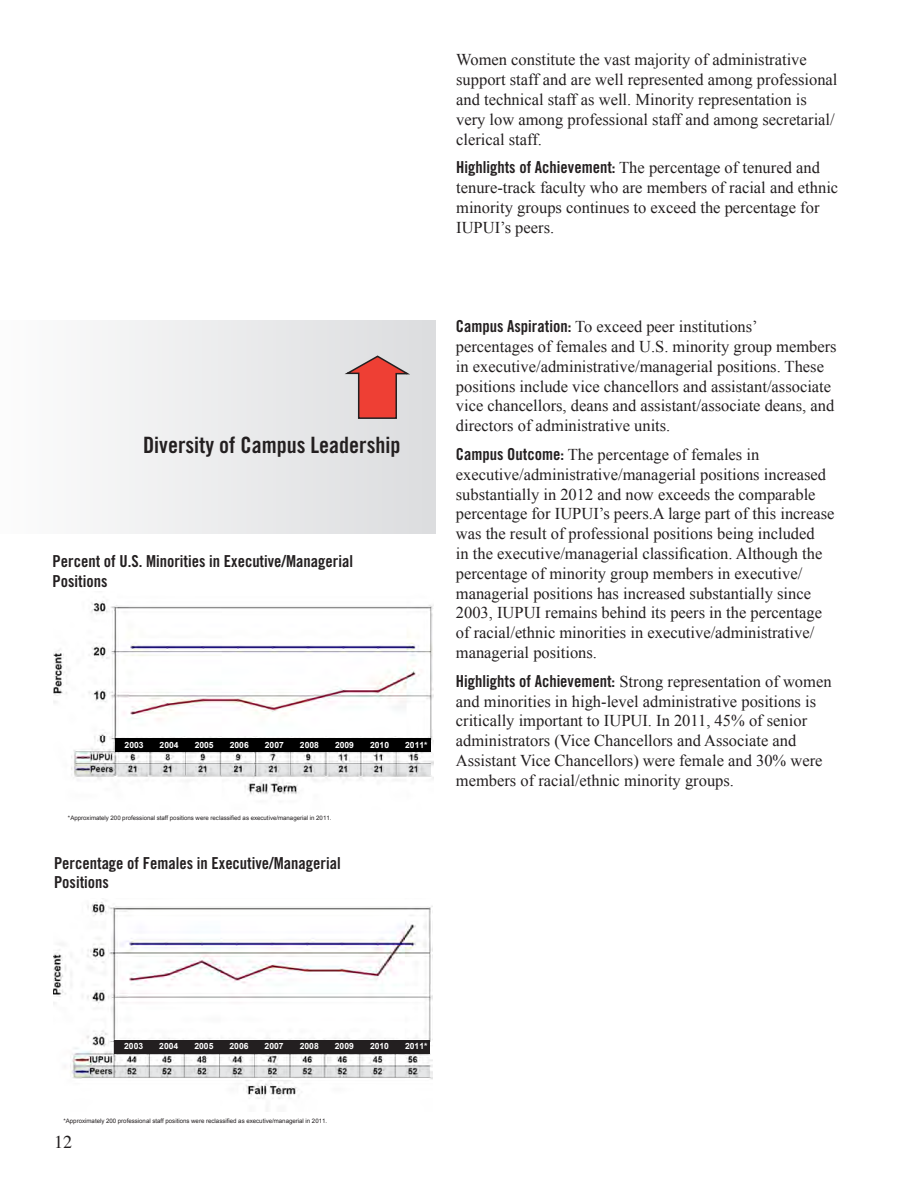
<style>
.page{position:relative;width:918px;height:1188px;background:#fff}
.page>*{position:absolute;margin:0;border:0;box-sizing:border-box;transform-origin:0 0}
.t1{font:22.5px "Trade Gothic LT Std Bd Cn 20";color:#231f20}
.t2{font:22.05px "Arial";color:#231f20}
.t3{font:18px "Times";color:#231f20}
.t4{font:16.5px/19.8px "Times New Roman";color:#231f20}
.t5{font:16.5px/19.8px "Trade Gothic LT Std Bd Cn 20";color:#231f20}
.t6{font:700 8.55px "Arial";color:#fff}
.t7{font:6.15px "Arial";color:#231f20}
.s1{font-family:"Trade Gothic LT Std Bd Cn 20"}
</style>
<div class="page">
<div style="left:0;top:320px;width:436px;height:214px;background:linear-gradient(to right,#fcfcfc,#dcdddf)"></div>
<svg style="left:342px;top:355px;width:71px;height:65px;background:#d88b87"></svg>
<img style="left:54px;top:900px;width:379px;height:199px">
<svg style="left:75px;top:1065px;width:355px;height:11px;background:#c5c6c7"></svg>
<div style="left:115px;top:1040px;width:315px;height:14px;background:#231f20"></div>
<img style="left:53px;top:601px;width:380px;height:195px">
<svg style="left:76px;top:763px;width:354px;height:12px;background:#c9cacb"></svg>
<div style="left:115px;top:739px;width:316px;height:13px;background:#000"></div>
<p class="t4" style="left:456px;top:50px;width:383px">Women constitute the vast majority of administrative support staff and are well represented among professional and technical staff as well. Minority representation is very low among professional staff and among secretarial/ clerical staff.</p>
<p class="t4" style="left:456px;top:158px;width:384px"><span class="s1">Highlights of Achievement:</span> The percentage of tenured and tenure-track faculty who are members of racial and ethnic minority groups continues to exceed the percentage for IUPUI’s peers.</p>
<p class="t1" style="left:143px;top:432px;width:259px">Diversity of Campus Leadership</p>
<p class="t5" style="left:53px;top:551px;width:302px">Percent of U.S. Minorities in Executive/Managerial<br>Positions</p>
<p class="t2" style="left:83px;top:554px;width:307px">Executive/Managerial Positions</p>
<p class="t6" style="left:125px;top:739px;width:20px">2003</p>
<p class="t6" style="left:160px;top:739px;width:20px">2004</p>
<p class="t6" style="left:195px;top:739px;width:20px">2005</p>
<p class="t6" style="left:230px;top:739px;width:20px">2006</p>
<p class="t6" style="left:265px;top:739px;width:21px">2007</p>
<p class="t6" style="left:300px;top:739px;width:20px">2008</p>
<p class="t6" style="left:335px;top:739px;width:20px">2009</p>
<p class="t6" style="left:370px;top:739px;width:20px">2010</p>
<p class="t6" style="left:405px;top:739px;width:24px">2011*</p>
<p class="t7" style="left:68px;top:813px;width:265px">*Approximately 200 professional staff positions were reclassified as executive/managerial in 2011.</p>
<p class="t5" style="left:54px;top:853px;width:288px">Percentage of Females in Executive/Managerial<br>Positions</p>
<p class="t2" style="left:82px;top:856px;width:307px">Executive/Managerial Positions</p>
<p class="t4" style="left:456px;top:316px;width:382px"><span class="s1">Campus Aspiration:</span> To exceed peer institutions’ percentages of females and U.S. minority group members in executive/administrative/managerial positions. These positions include vice chancellors and assistant/associate vice chancellors, deans and assistant/associate deans, and directors of administrative units.</p>
<p class="t4" style="left:456px;top:444px;width:380px"><span class="s1">Campus Outcome:</span> The percentage of females in executive/administrative/managerial positions increased substantially in 2012 and now exceeds the comparable percentage for IUPUI’s peers.A large part of this increase was the result of professional positions being included<br>in the executive/managerial classification. Although the percentage of minority group members in executive/ managerial positions has increased substantially since 2003, IUPUI remains behind its peers in the percentage of racial/ethnic minorities in executive/administrative/ managerial positions.</p>
<p class="t4" style="left:456px;top:671px;width:377px"><span class="s1">Highlights of Achievement:</span> Strong representation of women and minorities in high-level administrative positions is critically important to IUPUI. In 2011, 45% of senior administrators (Vice Chancellors and Associate and Assistant Vice Chancellors) were female and 30% were members of racial/ethnic minority groups.</p>
<p class="t6" style="left:124px;top:1040px;width:21px">2003</p>
<p class="t6" style="left:159px;top:1040px;width:21px">2004</p>
<p class="t6" style="left:194px;top:1040px;width:21px">2005</p>
<p class="t6" style="left:230px;top:1040px;width:21px">2006</p>
<p class="t6" style="left:265px;top:1040px;width:21px">2007</p>
<p class="t6" style="left:300px;top:1040px;width:21px">2008</p>
<p class="t6" style="left:335px;top:1040px;width:21px">2009</p>
<p class="t6" style="left:370px;top:1040px;width:21px">2010</p>
<p class="t6" style="left:405px;top:1040px;width:24px">2011*</p>
<p class="t7" style="left:63px;top:1117px;width:265px">*Approximately 200 professional staff positions were reclassified as executive/managerial in 2011.</p>
<p class="t3" style="left:54px;top:1130px;width:19px">12</p>
</div>
